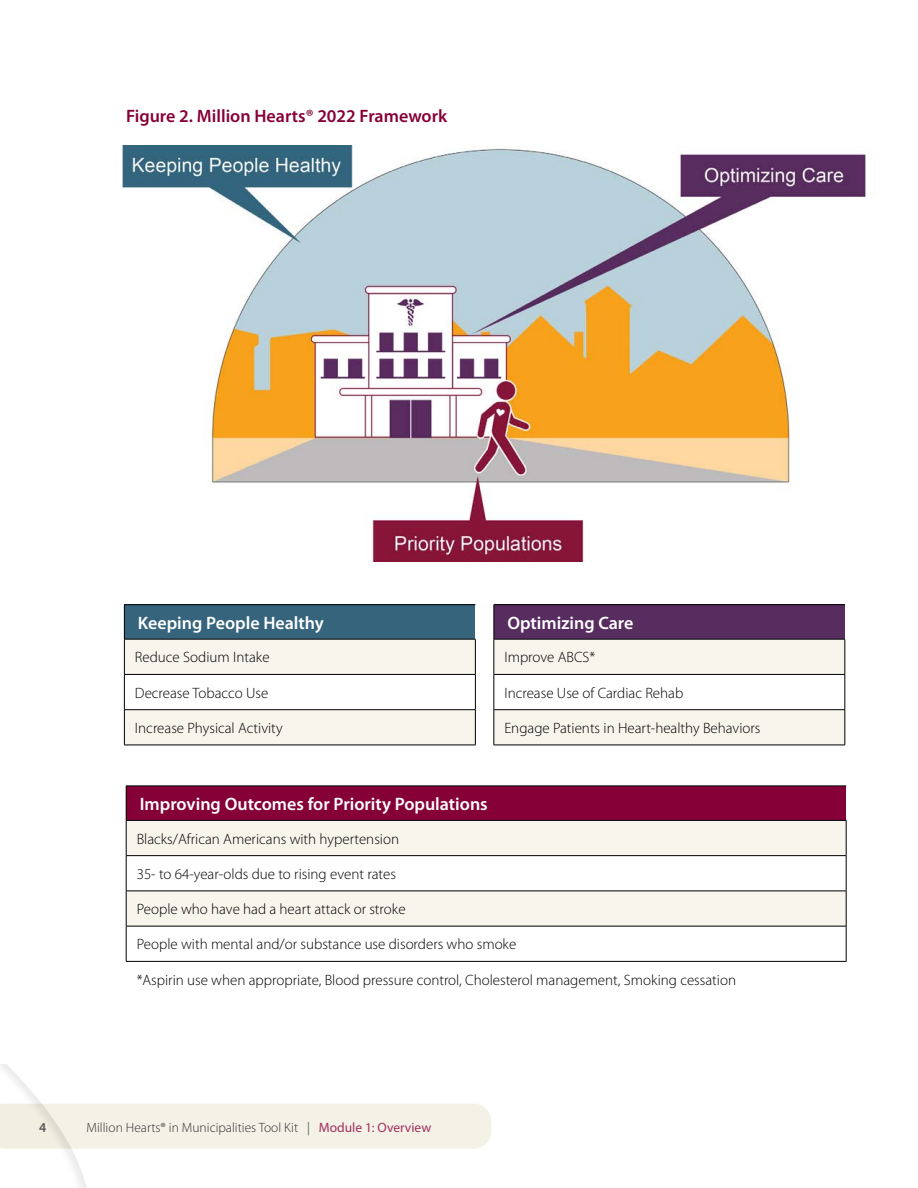
<style>
.page{position:relative;width:918px;height:1188px;background:#fff}
.page>*{position:absolute;margin:0;border:0;box-sizing:border-box;transform-origin:0 0}
.t1{font:600 18px "Myriad Pro";color:#fff}
.t2{font:600 18px "Myriad Pro";color:#860038}
.t3{font:300 15px "Myriad Pro";color:#000}
.t4{font:300 13.5px "Myriad Pro";color:#000}
.t5{font:600 13.5px "Myriad Pro";color:#55575a}
.s1{font-weight:400;color:#860038}
</style>
<div class="page">
<svg style="left:0;top:1064px;width:492px;height:124px"></svg>
<img style="left:122px;top:146px;width:749px;height:416px">
<div style="left:124px;top:605px;width:351px;height:34px;background:#37647d"></div>
<svg style="left:125px;top:640px;width:350px;height:105px"></svg>
<hr style="left:124px;top:604px;width:351px;height:1px;background:#000">
<hr style="left:124px;top:605px;width:1px;height:34px;background:#000">
<hr style="left:124px;top:639px;width:352px;height:1px;background:#000">
<hr style="left:124px;top:674px;width:352px;height:1px;background:#000">
<hr style="left:124px;top:709px;width:352px;height:1px;background:#000">
<hr style="left:124px;top:639px;width:1px;height:35px;background:#000">
<hr style="left:475px;top:639px;width:1px;height:35px;background:#000">
<hr style="left:124px;top:675px;width:1px;height:35px;background:#000">
<hr style="left:475px;top:675px;width:1px;height:35px;background:#000">
<hr style="left:124px;top:710px;width:1px;height:35px;background:#000">
<hr style="left:475px;top:710px;width:1px;height:35px;background:#000">
<hr style="left:124px;top:745px;width:352px;height:1px;background:#000">
<div style="left:494px;top:605px;width:351px;height:34px;background:#572d5f"></div>
<svg style="left:495px;top:640px;width:350px;height:105px"></svg>
<hr style="left:494px;top:674px;width:351px;height:1px;background:#000">
<hr style="left:494px;top:709px;width:351px;height:1px;background:#000">
<hr style="left:494px;top:604px;width:351px;height:1px;background:#000">
<hr style="left:494px;top:605px;width:1px;height:34px;background:#000">
<hr style="left:494px;top:639px;width:351px;height:1px;background:#000">
<hr style="left:494px;top:639px;width:1px;height:35px;background:#000">
<hr style="left:845px;top:639px;width:1px;height:35px;background:#000">
<hr style="left:494px;top:675px;width:1px;height:35px;background:#000">
<hr style="left:845px;top:675px;width:1px;height:35px;background:#000">
<hr style="left:494px;top:710px;width:1px;height:35px;background:#000">
<hr style="left:845px;top:710px;width:1px;height:35px;background:#000">
<hr style="left:494px;top:745px;width:351px;height:1px;background:#000">
<div style="left:126px;top:786px;width:720px;height:34px;background:#860038"></div>
<svg style="left:127px;top:821px;width:719px;height:105px;fill:#f8f5ed"></svg>
<hr style="left:126px;top:786px;width:720px;height:1px;background:#000">
<hr style="left:126px;top:786px;width:1px;height:34px;background:#000">
<hr style="left:126px;top:820px;width:720px;height:1px;background:#000">
<hr style="left:126px;top:855px;width:720px;height:1px;background:#000">
<hr style="left:126px;top:891px;width:720px;height:1px;background:#000">
<hr style="left:126px;top:926px;width:720px;height:1px;background:#000">
<hr style="left:126px;top:821px;width:1px;height:34px;background:#000">
<hr style="left:846px;top:821px;width:1px;height:34px;background:#000">
<hr style="left:126px;top:856px;width:1px;height:35px;background:#000">
<hr style="left:846px;top:856px;width:1px;height:35px;background:#000">
<hr style="left:126px;top:891px;width:1px;height:35px;background:#000">
<hr style="left:846px;top:891px;width:1px;height:35px;background:#000">
<hr style="left:126px;top:926px;width:1px;height:35px;background:#000">
<hr style="left:846px;top:926px;width:1px;height:35px;background:#000">
<hr style="left:126px;top:961px;width:720px;height:1px;background:#000">
<h4 class="t2" style="left:126px;top:105px;width:323px">Figure 2. Million Hearts® 2022 Framework</h4>
<h5 class="t1" style="left:138px;top:613px;width:188px">Keeping People Healthy</h5>
<p class="t3" style="left:135px;top:649px;width:136px">Reduce Sodium Intake</p>
<p class="t3" style="left:135px;top:684px;width:135px">Decrease Tobacco Use</p>
<p class="t3" style="left:135px;top:720px;width:149px">Increase Physical Activity</p>
<h5 class="t1" style="left:507px;top:613px;width:128px">Optimizing Care</h5>
<p class="t3" style="left:504px;top:649px;width:93px">Improve ABCS*</p>
<p class="t3" style="left:504px;top:684px;width:181px">Increase Use of Cardiac Rehab</p>
<p class="t3" style="left:504px;top:720px;width:258px">Engage Patients in Heart-healthy Behaviors</p>
<h5 class="t1" style="left:140px;top:794px;width:350px">Improving Outcomes for Priority Populations</h5>
<p class="t3" style="left:137px;top:830px;width:264px">Blacks/African Americans with hypertension</p>
<p class="t3" style="left:137px;top:866px;width:261px">35- to 64-year-olds due to rising event rates</p>
<p class="t3" style="left:137px;top:901px;width:270px">People who have had a heart attack or stroke</p>
<p class="t3" style="left:137px;top:936px;width:381px">People with mental and/or substance use disorders who smoke</p>
<p class="t3" style="left:137px;top:971px;width:601px">*Aspirin use when appropriate, Blood pressure control, Cholesterol management, Smoking cessation</p>
<p class="t5" style="left:39px;top:1120px;width:9px">4</p>
<p class="t4" style="left:86px;top:1120px;width:346px">Million Hearts® in Municipalities Tool Kit | <span class="s1">Module 1: Overview</span></p>
</div>
